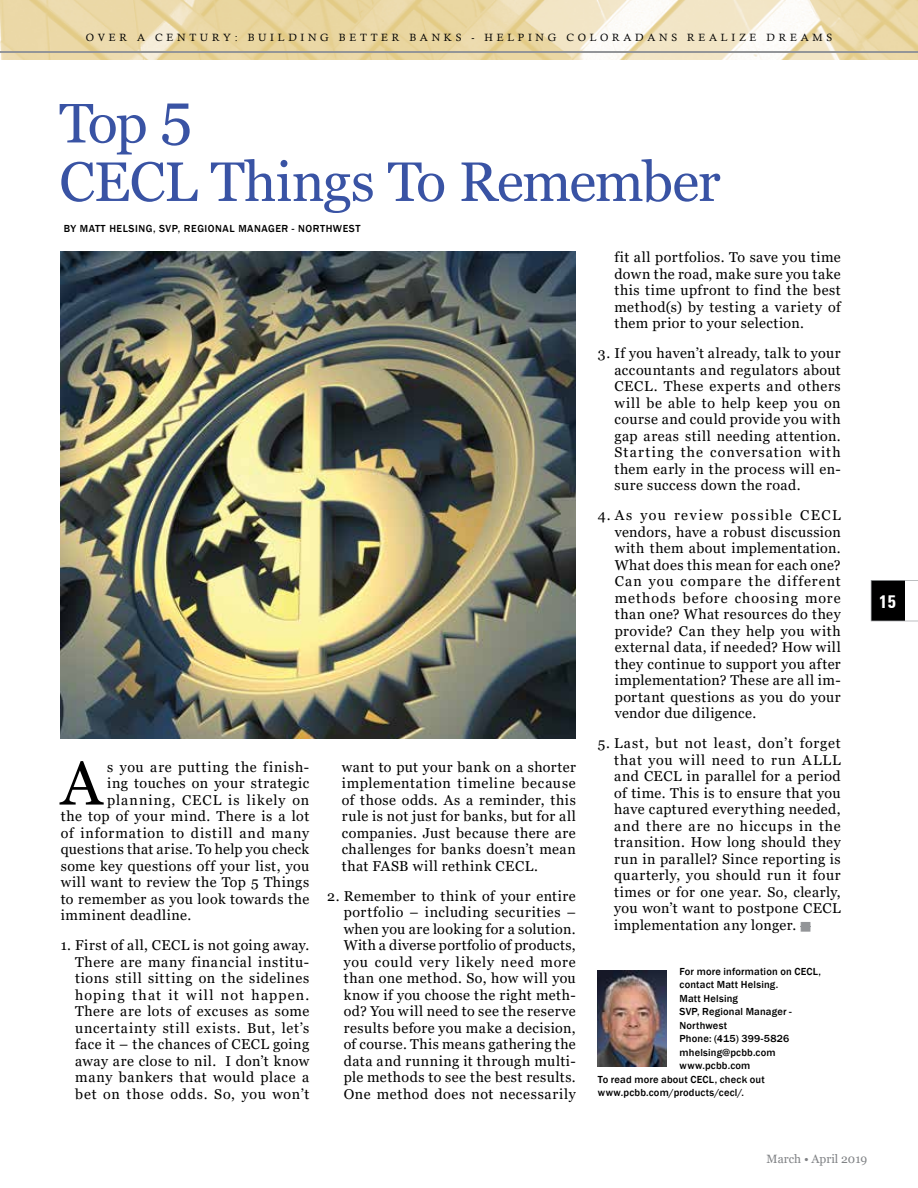
<style>
.page{position:relative;width:918px;height:1188px;background:#fff}
.page>*{position:absolute;margin:0;border:0;box-sizing:border-box;transform-origin:0 0}
.t1{font:61.95px "Georgia";color:#000}
.t2{font:55.5px/58.5px "Georgia";letter-spacing:-.02em;color:#3953a4}
.t3{font:700 condensed 18px "Zurich BT";color:#fff}
.t4{font:14.25px/16.5px "Georgia";letter-spacing:.035em;color:#000;text-align:justify}
.t5{font:14.25px "Georgia";letter-spacing:.06em;color:#000}
.t6{font:14.25px "Georgia";letter-spacing:.055em;color:#000}
.t7{font:14.25px "Georgia";letter-spacing:.07em;color:#000}
.t8{font:12px "Georgia";color:#808285}
.t9{font:500 10.5px "Franklin Gothic";letter-spacing:.02em;color:#000}
.t10{font:10.5px "Calisto";letter-spacing:.35em;color:#000}
.t11{font:500 10.5px "Franklin Gothic";letter-spacing:.05em;color:#000}
.s1{font-size:60px}
.s2{color:#939598}
</style>
<div class="page">
<img style="left:0;top:0;width:918px;height:60px">
<hr style="left:0;top:51px;width:918px;height:1px;background:#939598">
<svg style="left:871px;top:580px;width:47px;height:41px"></svg>
<img style="left:598px;top:971px;width:68px;height:95px">
<img style="left:61px;top:252px;width:515px;height:487px">
<p class="t10" style="left:86px;top:31px;width:748px">OVER A CENTURY: BUILDING BETTER BANKS - HELPING COLORADANS REALIZE DREAMS</p>
<h2 class="t2" style="left:59px;top:95px;width:663px">Top <span class="s1">5<br></span>CECL Things To Remember</h2>
<p class="t11" style="left:64px;top:222px;width:298px">BY MATT HELSING, SVP, REGIONAL MANAGER - NORTHWEST</p>
<h1 class="t1" style="left:61px;top:746px;width:43px">A</h1>
<p class="t6" style="left:107px;top:758px;width:204px">s you are putting the finish-</p>
<p class="t4" style="left:107px;top:775px;width:204px">ing touches on your strategic</p>
<p class="t7" style="left:107px;top:791px;width:204px">planning, CECL is likely on</p>
<p class="t4" style="left:61px;top:808px;width:250px">the top of your mind. There is a lot</p>
<p class="t5" style="left:61px;top:824px;width:250px">of information to distill and many</p>
<p class="t4" style="left:61px;top:841px;width:250px">questions that arise. To help you check</p>
<p class="t4" style="left:61px;top:858px;width:250px">some key questions off your list, you</p>
<p class="t4" style="left:61px;top:874px;width:250px">will want to review the Top 5 Things</p>
<p class="t4" style="left:61px;top:891px;width:250px">to remember as you look towards the</p>
<p class="t4" style="left:61px;top:907px;width:132px">imminent deadline.</p>
<p class="t4" style="left:75px;top:937px;width:236px;text-indent:-14px">1. First of all, CECL is not going away.<br>There are many financial institu&shy;tions still sitting on the sidelines hoping that it will not happen.<br>There are lots of excuses as some uncertainty still exists. But, let’s face it – the chances of CECL going away are close to nil. I don’t know many bankers that would place a bet on those odds. So, you won’t</p>
<p class="t4" style="left:342px;top:759px;width:236px">want to put your bank on a shorter implementation timeline because of those odds. As a reminder, this rule is not just for banks, but for all companies. Just because there are challenges for banks doesn’t mean that FASB will rethink CECL.</p>
<p class="t4" style="left:344px;top:888px;width:234px;text-indent:-16px">2. Remember to think of your entire portfolio – including securities – when you are looking for a solution.<br>With a diverse portfolio of products, you could very likely need more than one method. So, how will you know if you choose the right meth&shy;od? You will need to see the reserve results before you make a decision, of course. This means gathering the data and running it through multi&shy;ple methods to see the best results.<br>One method does not necessarily</p>
<p class="t4" style="left:614px;top:250px;width:228px">fit all portfolios. To save you time down the road, make sure you take this time upfront to find the best method(s) by testing a variety of them prior to your selection.</p>
<p class="t4" style="left:614px;top:346px;width:228px;text-indent:-16px">3. If you haven’t already, talk to your accountants and regulators about CECL. These experts and others will be able to help keep you on course and could provide you with gap areas still needing attention.<br>Starting the conversation with them early in the process will en&shy;sure success down the road.</p>
<p class="t4" style="left:615px;top:508px;width:228px;text-indent:-17px">4. As you review possible CECL vendors, have a robust discussion with them about implementation.<br>What does this mean for each one?<br>Can you compare the different methods before choosing more than one? What resources do they provide? Can they help you with external data, if needed? How will they continue to support you after implementation? These are all im&shy;portant questions as you do your vendor due diligence.</p>
<p class="t4" style="left:614px;top:736px;width:228px;text-indent:-16px">5. Last, but not least, don’t forget that you will need to run ALLL and CECL in parallel for a period of time. This is to ensure that you have captured everything needed, and there are no hiccups in the transition. How long should they run in parallel? Since reporting is quarterly, you should run it four times or for one year. So, clearly, you won’t want to postpone CECL implementation any longer. <span class="s2">■</span></p>
<p class="t9" style="left:680px;top:965px;width:143px">For more information on CECL,</p>
<p class="t9" style="left:680px;top:978px;width:100px">contact Matt Helsing.</p>
<p class="t9" style="left:680px;top:992px;width:60px">Matt Helsing</p>
<p class="t9" style="left:680px;top:1005px;width:114px">SVP, Regional Manager -</p>
<p class="t9" style="left:680px;top:1019px;width:49px">Northwest</p>
<p class="t9" style="left:680px;top:1032px;width:111px">Phone: (415) 399-5826</p>
<p class="t9" style="left:680px;top:1046px;width:98px">mhelsing@pcbb.com</p>
<p class="t9" style="left:680px;top:1059px;width:72px">www.pcbb.com</p>
<p class="t9" style="left:598px;top:1073px;width:168px">To read more about CECL, check out</p>
<p class="t9" style="left:598px;top:1086px;width:148px">www.pcbb.com/products/cecl/.</p>
<p class="t3" style="left:879px;top:590px;width:19px">15</p>
<p class="t8" style="left:767px;top:1152px;width:102px">March • April 2019</p>
</div>
